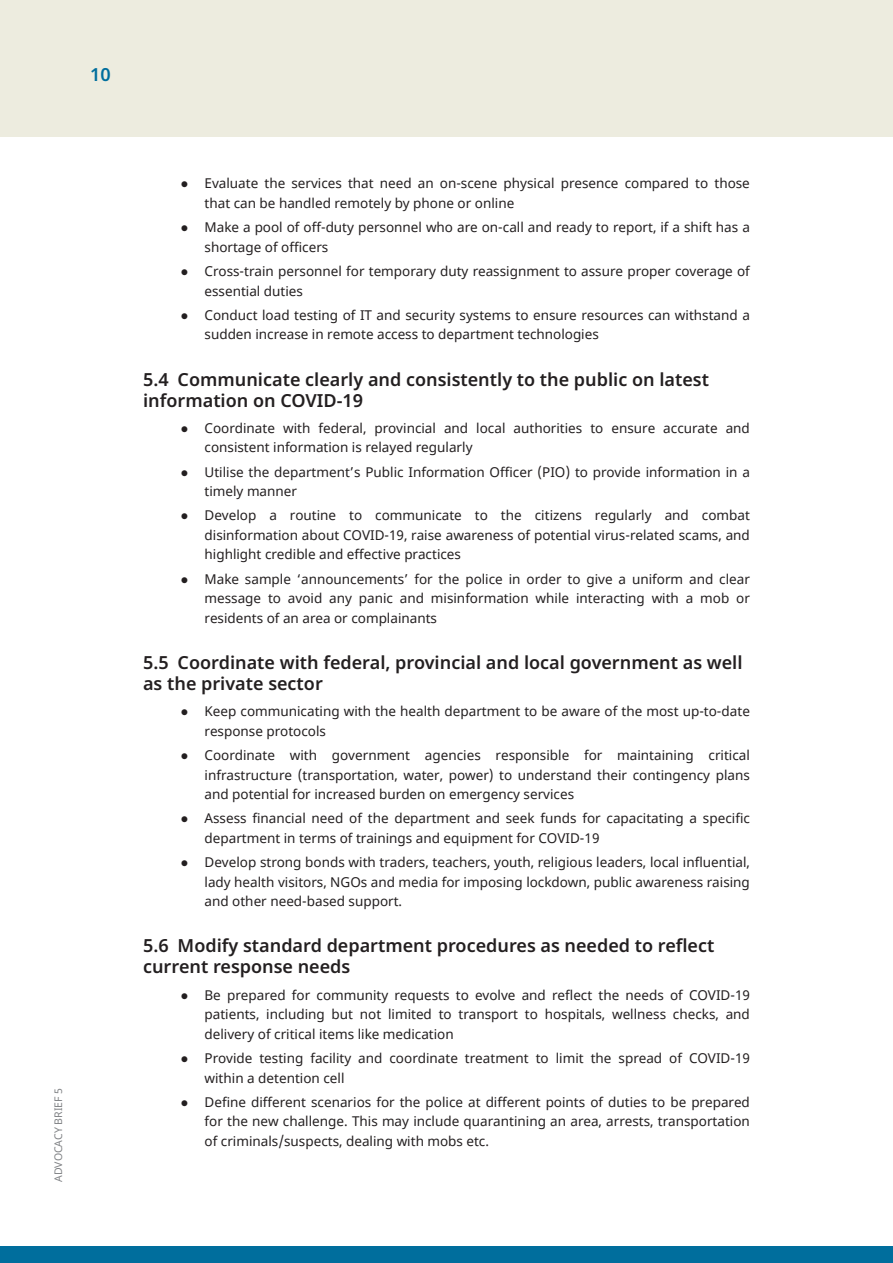
<style>
.page{position:relative;width:893px;height:1263px;background:#fff}
.page>*{position:absolute;margin:0;border:0;box-sizing:border-box;transform-origin:0 0}
.t1{font:600 18px/21px "Noto Sans";color:#231f20}
.t2{font:600 18px "Noto Sans";color:#006e9d}
.t3{font:13.5px/19.5px "Noto Sans";color:#231f20}
.t4{font:10.5px "Noto Sans";color:#808285}
</style>
<div class="page">
<div style="left:0;top:0;width:893px;height:137px;background:#edecdf"></div>
<div style="left:0;top:1246px;width:893px;height:17px;background:#006e9d"></div>
<h1 class="t2" style="left:90px;top:62px;width:22px">10</h1>
<p class="t4" style="left:51px;top:1182px;width:96px;rotate:-90deg">ADVOCACY BRIEF 5</p>
<p class="t3" style="left:205px;top:174px;width:547px;text-indent:-24px">● Evaluate the services that need an on-scene physical presence compared to those that can be handled remotely by phone or online</p>
<p class="t3" style="left:205px;top:218px;width:547px;text-indent:-24px">● Make a pool of off-duty personnel who are on-call and ready to report, if a shift has a shortage of officers</p>
<p class="t3" style="left:205px;top:262px;width:547px;text-indent:-24px">● Cross-train personnel for temporary duty reassignment to assure proper coverage of essential duties</p>
<p class="t3" style="left:205px;top:306px;width:547px;text-indent:-24px">● Conduct load testing of IT and security systems to ensure resources can withstand a sudden increase in remote access to department technologies</p>
<h1 class="t1" style="left:143px;top:369px;width:567px">5.4 Communicate clearly and consistently to the public on latest information on COVID-19</h1>
<p class="t3" style="left:205px;top:419px;width:547px;text-indent:-24px">● Coordinate with federal, provincial and local authorities to ensure accurate and consistent information is relayed regularly</p>
<p class="t3" style="left:205px;top:462px;width:547px;text-indent:-24px">● Utilise the department’s Public Information Officer (PIO) to provide information in a timely manner</p>
<p class="t3" style="left:205px;top:506px;width:547px;text-align:justify;text-indent:-24px">● Develop a routine to communicate to the citizens regularly and combat disinformation about COVID-19, raise awareness of potential virus-related scams, and highlight credible and effective practices</p>
<p class="t3" style="left:205px;top:570px;width:547px;text-align:justify;text-indent:-24px">● Make sample ‘announcements’ for the police in order to give a uniform and clear message to avoid any panic and misinformation while interacting with a mob or residents of an area or complainants</p>
<h1 class="t1" style="left:143px;top:652px;width:601px">5.5 Coordinate with federal, provincial and local government as well as the private sector</h1>
<p class="t3" style="left:205px;top:702px;width:547px;text-indent:-24px">● Keep communicating with the health department to be aware of the most up-to-date response protocols</p>
<p class="t3" style="left:205px;top:746px;width:547px;text-align:justify;text-indent:-24px">● Coordinate with government agencies responsible for maintaining critical infrastructure (transportation, water, power) to understand their contingency plans and potential for increased burden on emergency services</p>
<p class="t3" style="left:205px;top:809px;width:547px;text-indent:-24px">● Assess financial need of the department and seek funds for capacitating a specific department in terms of trainings and equipment for COVID-19</p>
<p class="t3" style="left:205px;top:853px;width:547px;text-align:justify;text-indent:-24px">● Develop strong bonds with traders, teachers, youth, religious leaders, local influential, lady health visitors, NGOs and media for imposing lockdown, public awareness raising and other need-based support.</p>
<h1 class="t1" style="left:143px;top:936px;width:573px">5.6 Modify standard department procedures as needed to reflect current response needs</h1>
<p class="t3" style="left:205px;top:985px;width:547px;text-align:justify;text-indent:-24px">● Be prepared for community requests to evolve and reflect the needs of COVID-19 patients, including but not limited to transport to hospitals, wellness checks, and delivery of critical items like medication</p>
<p class="t3" style="left:205px;top:1049px;width:547px;text-indent:-24px">● Provide testing facility and coordinate treatment to limit the spread of COVID-19 within a detention cell</p>
<p class="t3" style="left:205px;top:1093px;width:547px;text-align:justify;text-indent:-24px">● Define different scenarios for the police at different points of duties to be prepared for the new challenge. This may include quarantining an area, arrests, transportation of criminals/suspects, dealing with mobs etc.</p>
</div>
